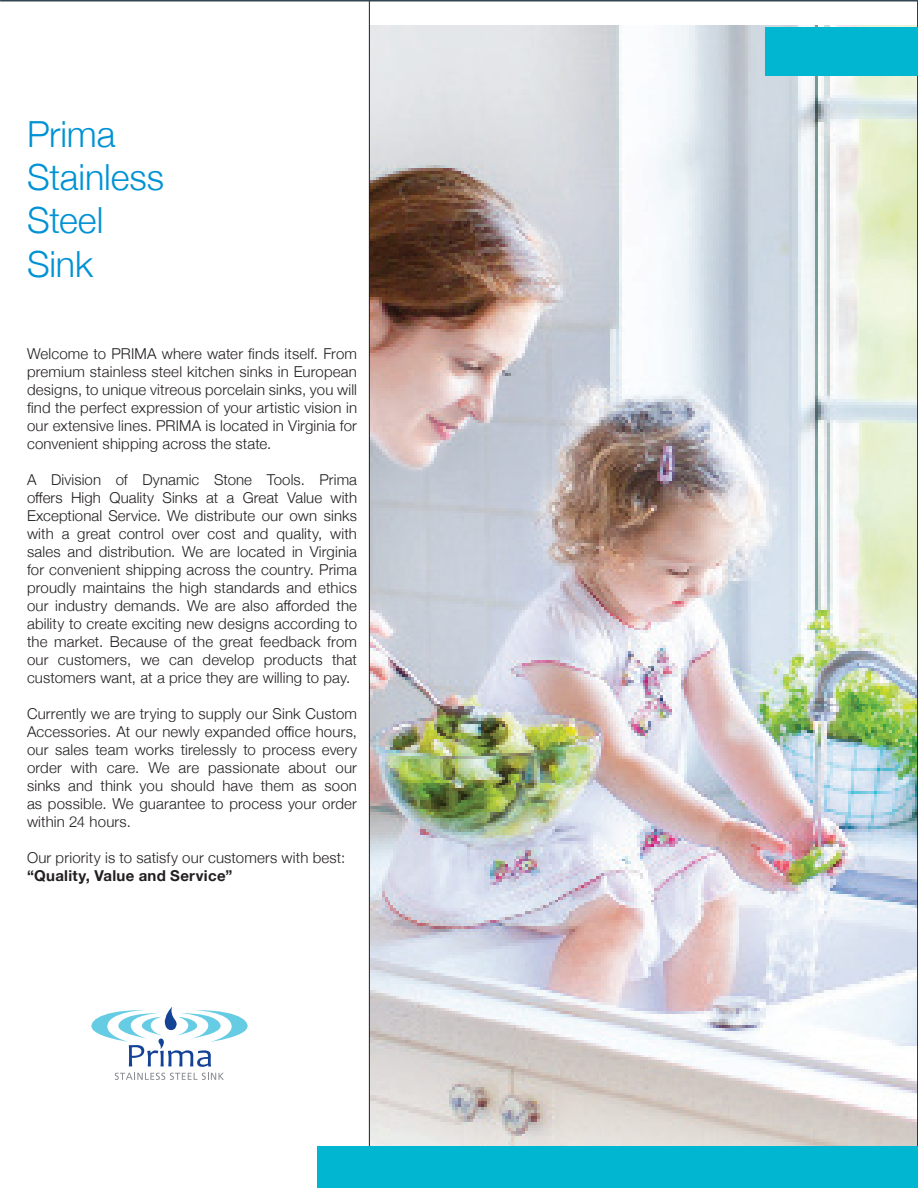
<style>
.page{position:relative;width:918px;height:1188px;background:#fff}
.page>*{position:absolute;margin:0;border:0;box-sizing:border-box;transform-origin:0 0}
.TOC_-_Summary_Body_T{font:300 36px "Helvetica Neue";letter-spacing:-.005em;color:#0092d4}
.TOC_-_Summary_Body_T-2{font:300 15px/18px "Helvetica Neue";letter-spacing:.01em;color:#231f20;text-align:justify}
.TOC_-_Summary_Body_T-3{font:700 15px "Helvetica Neue";letter-spacing:.02em;color:#231f20}
</style>
<div class="page">
<img style="left:371px;top:26px;width:545px;height:1120px">
<svg style="left:115px;top:1073px;width:109px;height:7px"></svg>
<svg style="left:91px;top:1006px;width:157px;height:61px"></svg>
<hr style="left:0;top:0;width:918px;height:2px;background:#314651">
<div style="left:765px;top:27px;width:153px;height:48px;background:#00b6d1"></div>
<div style="left:318px;top:1146px;width:600px;height:42px;background:#00b6d1"></div>
<p class="TOC_-_Summary_Body_T" style="left:27px;top:105px;width:90px">Prima</p>
<p class="TOC_-_Summary_Body_T" style="left:27px;top:148px;width:139px">Stainless</p>
<p class="TOC_-_Summary_Body_T" style="left:27px;top:192px;width:78px">Steel</p>
<p class="TOC_-_Summary_Body_T" style="left:27px;top:235px;width:68px">Sink</p>
<p class="TOC_-_Summary_Body_T-2" style="left:27px;top:344px;width:332px">Welcome to PRIMA where water finds itself. From premium stainless steel kitchen sinks in European designs, to unique vitreous porcelain sinks, you will find the perfect expression of your artistic vision in our extensive lines. PRIMA is located in Virginia for convenient shipping across the state.</p>
<p class="TOC_-_Summary_Body_T-2" style="left:27px;top:470px;width:332px">A Division of Dynamic Stone Tools. Prima offers High Quality Sinks at a Great Value with Exceptional Service. We distribute our own sinks with a great control over cost and quality, with sales and distribution. We are located in Virginia for convenient shipping across the country. Prima proudly maintains the high standards and ethics our industry demands. We are also afforded the ability to create exciting new designs according to the market. Because of the great feedback from our customers, we can develop products that customers want, at a price they are willing to pay.</p>
<p class="TOC_-_Summary_Body_T-2" style="left:27px;top:704px;width:332px">Currently we are trying to supply our Sink Custom Accessories. At our newly expanded office hours, our sales team works tirelessly to process every order with care. We are passionate about our sinks and think you should have them as soon as possible. We guarantee to process your order within 24 hours.</p>
<p class="TOC_-_Summary_Body_T-2" style="left:27px;top:848px;width:320px">Our priority is to satisfy our customers with best:</p>
<p class="TOC_-_Summary_Body_T-3" style="left:27px;top:864px;width:207px">“Quality, Value and Service”</p>
</div>
